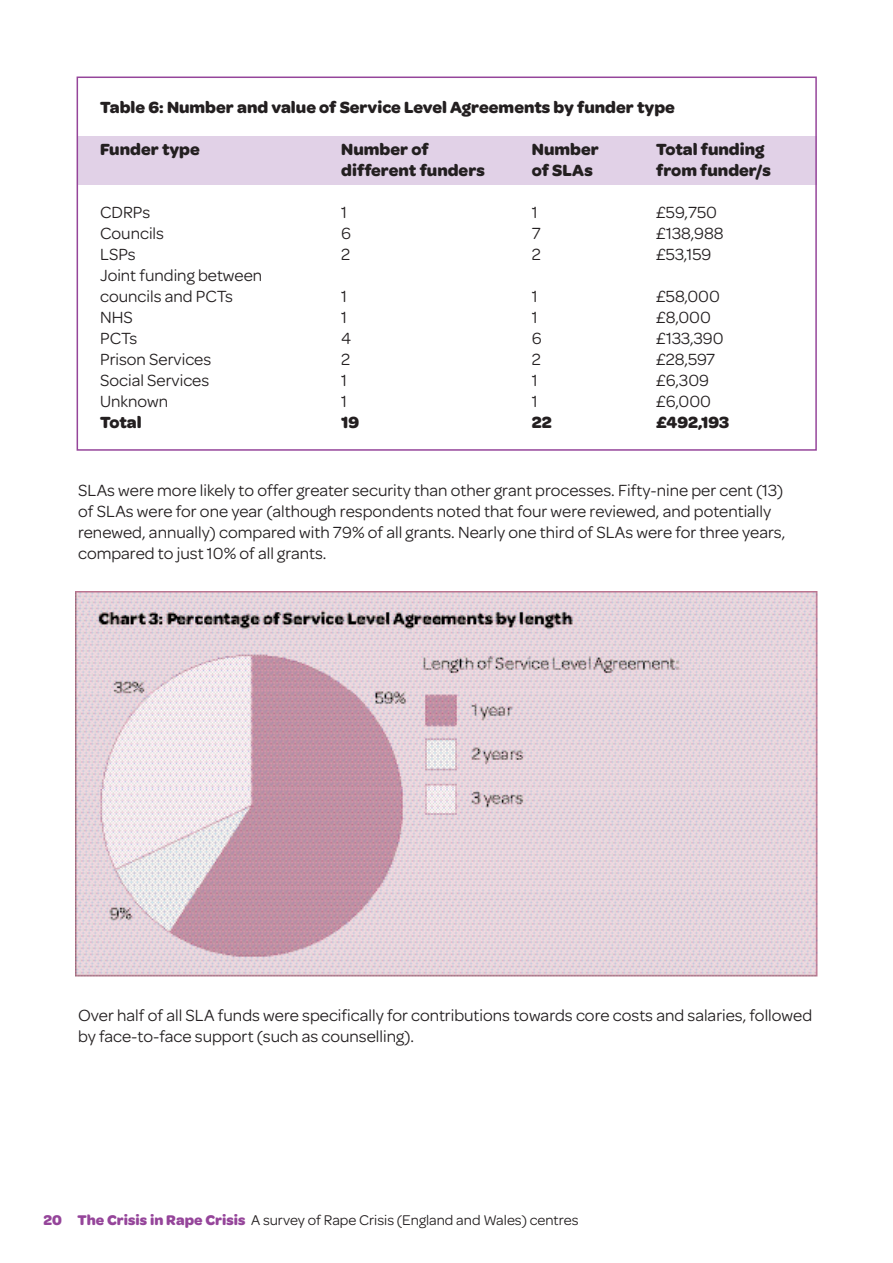
<style>
.page{position:relative;width:893px;height:1263px;background:#fff}
.page>*{position:absolute;margin:0;border:0;box-sizing:border-box;transform-origin:0 0}
.t1{font:17.25px/21px "Omnes";color:#231f20}
.t2{font:700 17.25px/21px "Omnes";color:#231f20}
.t3{font:15px "Omnes";color:#231f20}
.s1{font-weight:700;color:#95459a}
</style>
<div class="page">
<div style="left:77px;top:137px;width:739px;height:48px;background:#e1d1e7"></div>
<div style="left:77px;top:77px;width:739px;height:374px;border:2px solid #95459a"></div>
<img style="left:76px;top:592px;width:742px;height:99px">
<img style="left:76px;top:691px;width:742px;height:286px">
<p class="t2" style="left:100px;top:98px;width:576px">Table 6: Number and value of Service Level Agreements by funder type</p>
<p class="t2" style="left:100px;top:140px;width:101px">Funder type</p>
<p class="t2" style="left:656px;top:140px;width:116px">Total funding from funder/s</p>
<p class="t1" style="left:656px;top:204px;width:69px">£59,750 £138,988 £53,159</p>
<p class="t1" style="left:656px;top:288px;width:69px">£58,000 £8,000 £133,390 £28,597 £6,309 £6,000</p>
<p class="t2" style="left:656px;top:413px;width:74px">£492,193</p>
<p class="t2" style="left:341px;top:140px;width:145px">Number of different funders</p>
<p class="t1" style="left:341px;top:204px;width:11px">1<br>6<br>2</p>
<p class="t1" style="left:341px;top:288px;width:12px">1<br>1<br>4<br>2<br>1<br>1</p>
<p class="t2" style="left:341px;top:413px;width:19px">19</p>
<p class="t2" style="left:532px;top:140px;width:68px">Number of SLAs</p>
<p class="t1" style="left:532px;top:204px;width:10px">1<br>7<br>2</p>
<p class="t1" style="left:532px;top:288px;width:11px">1<br>1<br>6<br>2<br>1<br>1</p>
<p class="t2" style="left:532px;top:413px;width:21px">22</p>
<p class="t1" style="left:100px;top:204px;width:164px">CDRPs<br>Councils<br>LSPs<br>Joint funding between councils and PCTs<br>NHS<br>PCTs<br>Prison Services<br>Social Services<br>Unknown</p>
<p class="t2" style="left:100px;top:413px;width:43px">Total</p>
<p class="t1" style="left:78px;top:481px;width:708px">SLAs were more likely to offer greater security than other grant processes. Fifty-nine per cent (13) of SLAs were for one year (although respondents noted that four were reviewed, and potentially renewed, annually) compared with 79% of all grants. Nearly one third of SLAs were for three years, compared to just 10% of all grants.</p>
<p class="t1" style="left:78px;top:1006px;width:735px">Over half of all SLA funds were specifically for contributions towards core costs and salaries, followed by face-to-face support (such as counselling).</p>
<p class="t3" style="left:43px;top:1214px;width:536px"><span class="s1">20 The Crisis in Rape Crisis</span> A survey of Rape Crisis (England and Wales) centres</p>
</div>
